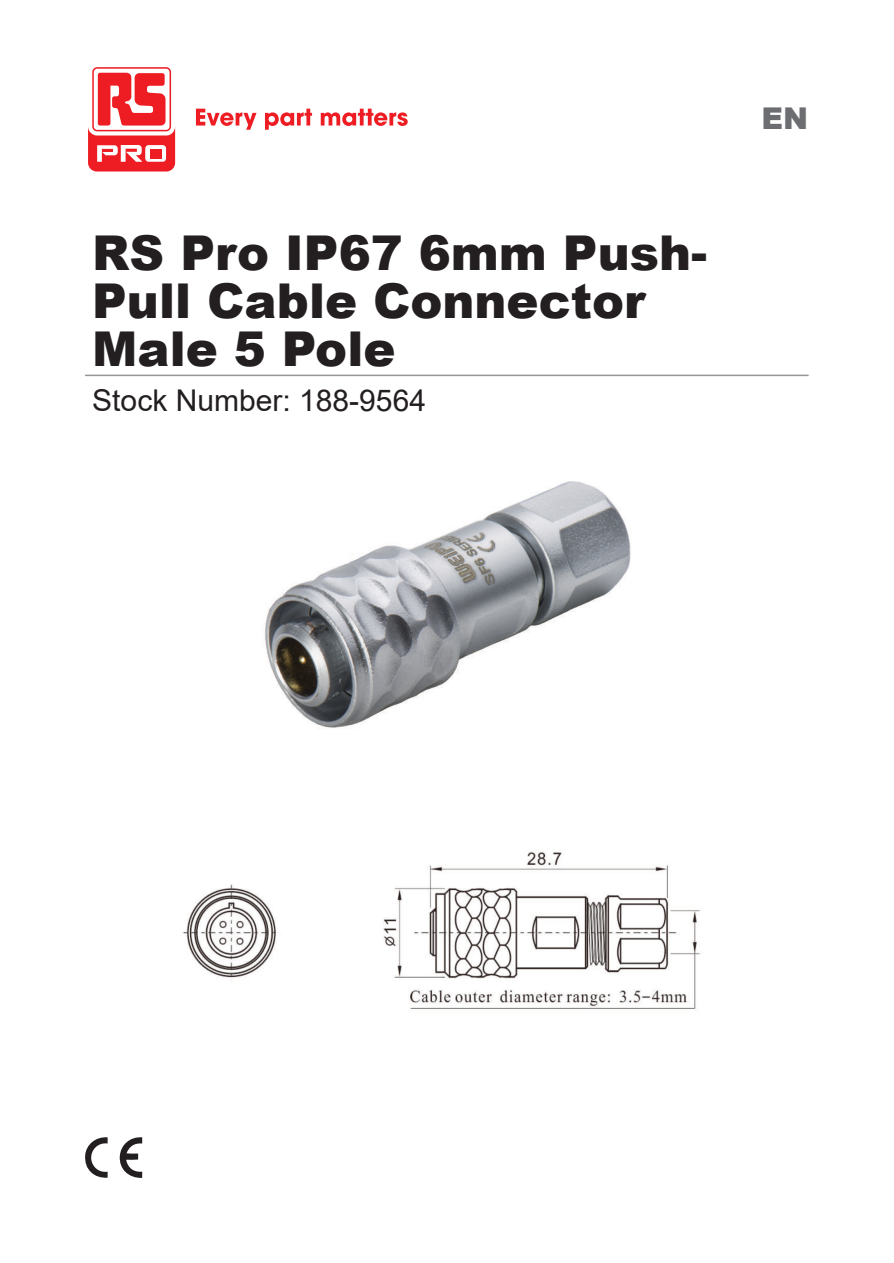
<style>
.page{position:relative;width:894px;height:1263px;background:#fff}
.page>*{position:absolute;margin:0;border:0;box-sizing:border-box;transform-origin:0 0}
.t1{font:900 48px/48px "Arial";color:#231f20}
.t2{font:30px "Arial";color:#231f20}
.t3{font:900 30px "Arial";color:#6c6d70}
</style>
<div class="page">
<hr style="left:85px;top:375px;width:723px;height:1px;background:#939598">
<svg style="left:88px;top:67px;width:87px;height:105px"></svg>
<svg style="left:196px;top:109px;width:60px;height:21px"></svg>
<svg style="left:265px;top:109px;width:47px;height:21px"></svg>
<svg style="left:320px;top:109px;width:87px;height:17px"></svg>
<svg style="left:85px;top:1137px;width:57px;height:41px"></svg>
<img style="left:265px;top:481px;width:366px;height:247px">
<img style="left:183px;top:851px;width:517px;height:158px">
<p class="t1" style="left:92px;top:234px;width:616px">RS Pro IP67 6mm Push-<br>Pull Cable Connector<br>Male 5 Pole</p>
<p class="t2" style="left:92px;top:390px;width:335px">Stock Number: 188-9564</p>
<p class="t3" style="left:761px;top:108px;width:48px">EN</p>
</div>
